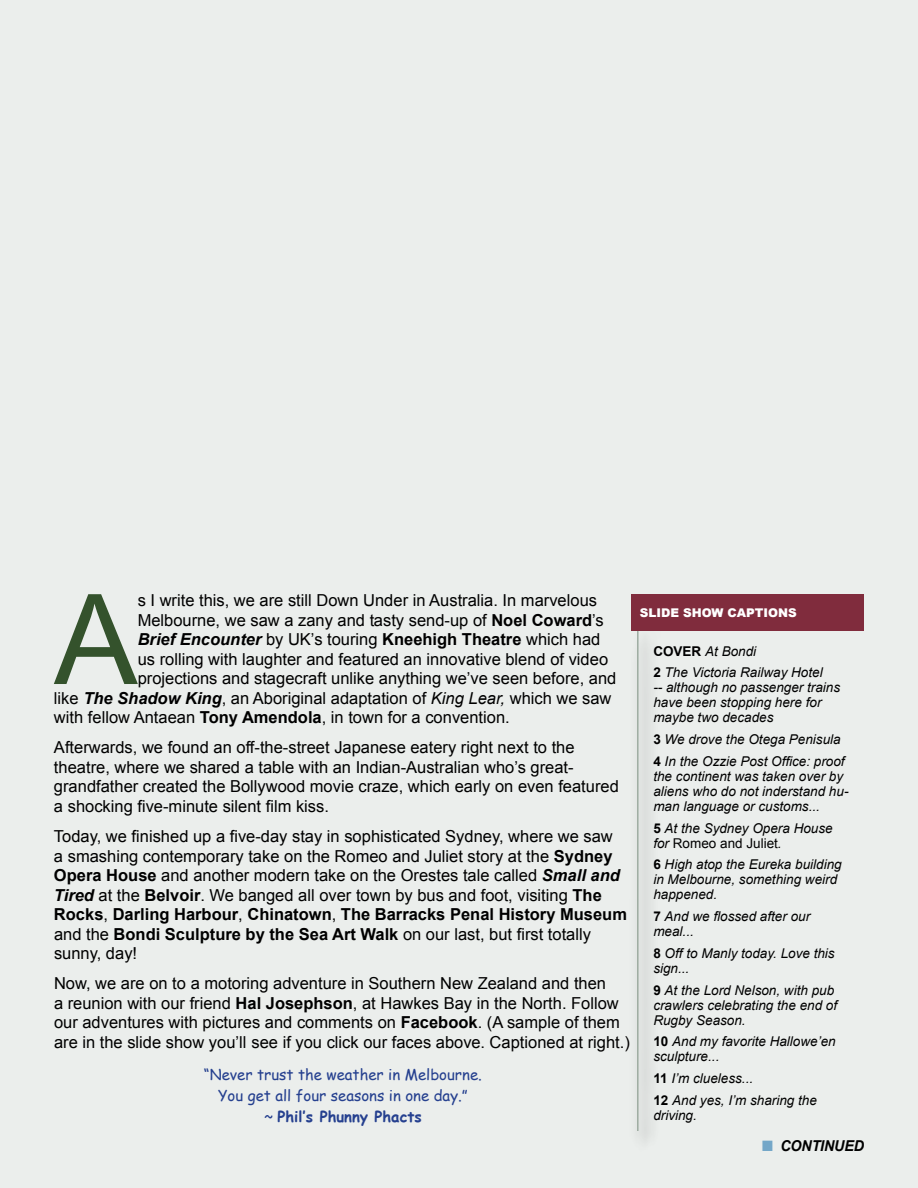
<style>
.page{position:relative;width:918px;height:1188px;background:#ebeeec}
.page>*{position:absolute;margin:0;border:0;box-sizing:border-box;transform-origin:0 0}
.t1{font:125.4px "Arial";color:#34522c}
.t2{font:16.5px/19.5px "Arial";color:#000}
.t3{font:15px/21px "Comic Sans MS";color:#25408f;text-align:center}
.t4{font:italic 700 15px "Arial";letter-spacing:-.01em;color:#000;scale:.95 1}
.t5{font:italic 13.5px/15px "Arial";color:#000}
.t6{font:900 12px "Arial";color:#fff}
.s1{font-weight:700}
.s2{font-weight:700;font-style:italic}
.s3{font-style:italic}
.s4{font-weight:700;font-style:normal}
.s5{font-style:normal}
.s6{color:#74a7c8}
</style>
<div class="page">
<div style="left:629px;top:628px;width:32px;height:528px;background:#e4e7e5"></div>
<hr style="left:637px;top:627px;width:2px;height:504px;background:#9daca1">
<div style="left:632px;top:594px;width:232px;height:37px;background:#802c3d"></div>
<h1 class="t1" style="left:54px;top:558px;width:85px">A</h1>
<p class="t2" style="left:138px;top:591px;width:461px">s I write this, we are still Down Under in Australia. In marvelous</p>
<p class="t2" style="left:138px;top:610px;width:468px">Melbourne, we saw a zany and tasty send-up of <span class="s1">Noel Coward</span>’s</p>
<p class="t2" style="left:138px;top:630px;width:464px"><span class="s2">Brief Encounter</span> by UK’s touring <span class="s1">Kneehigh Theatre</span> which had</p>
<p class="t2" style="left:138px;top:649px;width:472px">us rolling with laughter and featured an innovative blend of video</p>
<p class="t2" style="left:138px;top:669px;width:480px">projections and stagecraft unlike anything we’ve seen before, and</p>
<p class="t2" style="left:54px;top:688px;width:559px">like <span class="s2">The Shadow King</span>, an Aboriginal adaptation of <span class="s3">King Lear,</span> which we saw</p>
<p class="t2" style="left:54px;top:708px;width:457px">with fellow Antaean <span class="s1">Tony Amendola</span>, in town for a convention.</p>
<p class="t2" style="left:54px;top:738px;width:566px">Afterwards, we found an off-the-street Japanese eatery right next to the theatre, where we shared a table with an Indian-Australian who’s great&shy;grandfather created the Bollywood movie craze, which early on even featured a shocking five-minute silent film kiss.</p>
<p class="t2" style="left:54px;top:827px;width:575px">Today, we finished up a five-day stay in sophisticated Sydney, where we saw<br>a smashing contemporary take on the Romeo and Juliet story at the <span class="s1">Sydney Opera House</span> and another modern take on the Orestes tale called <span class="s2">Small and Tired</span> at the <span class="s1">Belvoir</span>. We banged all over town by bus and foot, visiting <span class="s1">The Rocks</span>, <span class="s1">Darling Harbour</span>, <span class="s1">Chinatown</span>, <span class="s1">The Barracks Penal History Museum </span>and the <span class="s1">Bondi Sculpture by the Sea Art Walk</span> on our last, but first totally sunny, day!</p>
<p class="t2" style="left:54px;top:974px;width:577px">Now, we are on to a motoring adventure in Southern New Zealand and then<br>a reunion with our friend <span class="s1">Hal Josephson</span>, at Hawkes Bay in the North. Follow our adventures with pictures and comments on <span class="s1">Facebook</span>. (A sample of them are in the slide show you’ll see if you click our faces above. Captioned at right.)</p>
<p class="t3" style="left:204px;top:1063px;width:280px">“Never trust the weather in Melbourne.<br>You get all four seasons in one day.”<br>~ <span class="s1">Phil’s Phunny Phacts</span></p>
<p class="t6" style="left:640px;top:606px;width:159px">SLIDE SHOW CAPTIONS</p>
<p class="t5" style="left:653px;top:640px;width:171px;line-height:21.8px"><span class="s4">COVER</span> At Bondi<br><span class="s4">2</span> The Victoria Railway Hotel</p>
<p class="t5" style="left:653px;top:680px;width:188px">-- although no passenger trains have been stopping here for maybe two decades</p>
<p class="t5" style="left:653px;top:729px;width:193px;line-height:21.8px"><span class="s4">3</span> We drove the Otega Penisula<br><span class="s4">4</span> In the Ozzie Post Office: proof</p>
<p class="t5" style="left:653px;top:769px;width:197px">the continent was taken over by aliens who do not inderstand hu&shy;man language or customs...</p>
<p class="t5" style="left:653px;top:821px;width:181px"><span class="s4">5</span> At the Sydney Opera House for <span class="s5">Romeo and Juliet</span>.</p>
<p class="t5" style="left:653px;top:857px;width:190px"><span class="s4">6</span> High atop the Eureka building in Melbourne, something weird happened.</p>
<p class="t5" style="left:653px;top:909px;width:158px"><span class="s4">7</span> And we flossed after our meal...</p>
<p class="t5" style="left:653px;top:946px;width:183px"><span class="s4">8</span> Off to Manly today. Love this sign...</p>
<p class="t5" style="left:653px;top:983px;width:185px"><span class="s4">9</span> At the Lord Nelson, with pub crawlers celebrating the end of<br>Rugby Season.</p>
<p class="t5" style="left:653px;top:1034px;width:184px"><span class="s4">10</span> And my favorite Hallowe’en sculpture...</p>
<p class="t5" style="left:653px;top:1068px;width:165px;line-height:21.8px"><span class="s4">11</span> I’m clueless...<br><span class="s4">12</span> And yes, I’m sharing the</p>
<p class="t5" style="left:653px;top:1108px;width:45px">driving.</p>
<p class="t4" style="left:762px;top:1136px;width:109px"><span class="s6">■</span> CONTINUED</p>
</div>
